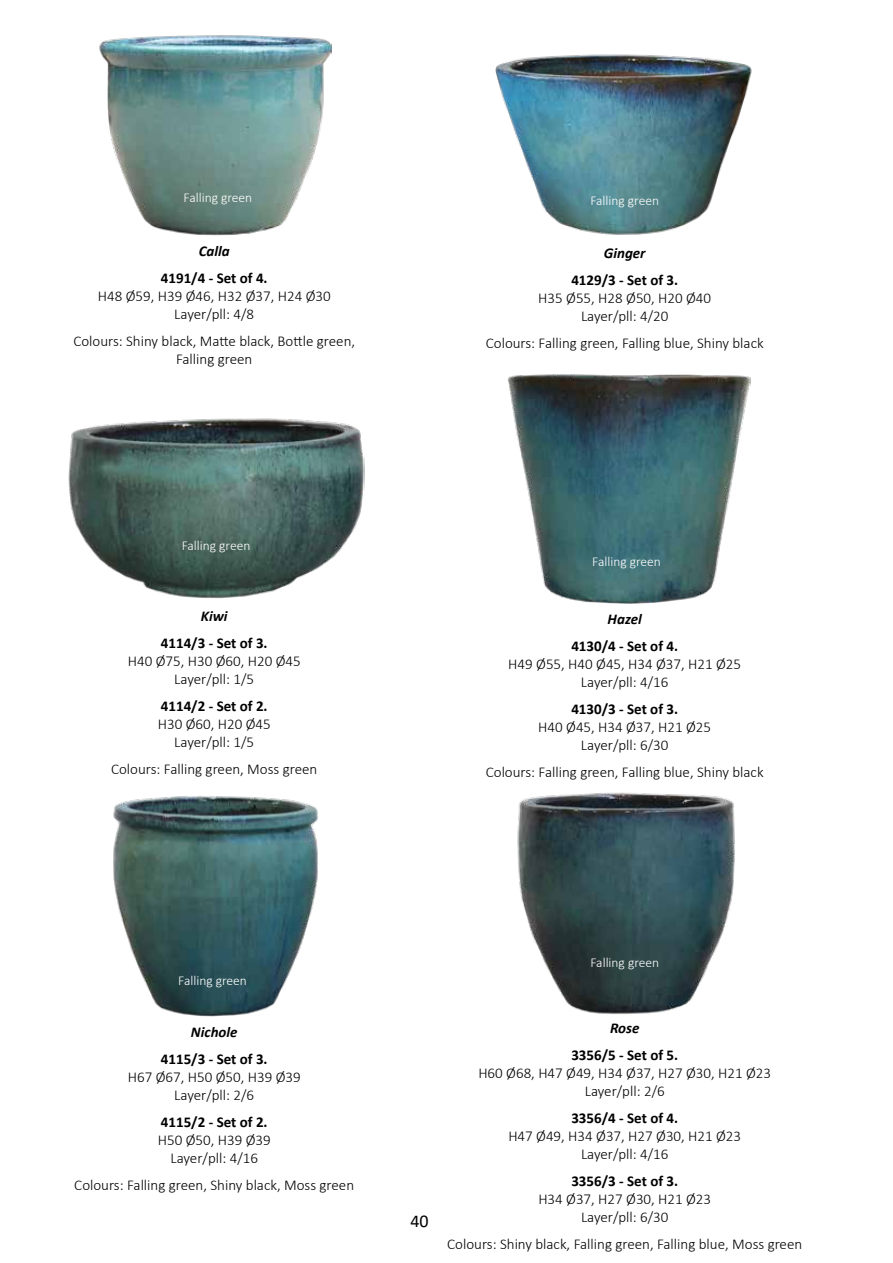
<style>
.page{position:relative;width:893px;height:1263px;background:#fff}
.page>*{position:absolute;margin:0;border:0;box-sizing:border-box;transform-origin:0 0}
.t1{font:18px "Calibri";color:#000}
.t2{font:300 15px/18px "Calibri";color:#000;text-align:center}
.t3{font:700 15px "Calibri";color:#000}
.t4{font:italic 700 15px "Calibri";color:#000}
.t5{font:300 13.5px "Calibri";color:#fff}
</style>
<div class="page">
<img style="left:508px;top:374px;width:242px;height:229px">
<img style="left:495px;top:54px;width:257px;height:181px">
<img style="left:517px;top:792px;width:218px;height:222px">
<img style="left:68px;top:418px;width:297px;height:181px">
<img style="left:99px;top:35px;width:233px;height:201px">
<img style="left:113px;top:796px;width:205px;height:221px">
<p class="t5" style="left:184px;top:190px;width:70px">Falling green</p>
<p class="t4" style="left:199px;top:241px;width:33px">Calla</p>
<p class="t3" style="left:161px;top:268px;width:108px">4191/4 - Set of 4.</p>
<p class="t2" style="left:98px;top:287px;width:234px">H48 Ø59, H39 Ø46, H32 Ø37, H24 Ø30<br>Layer/pll: 4/8</p>
<p class="t2" style="left:73px;top:332px;width:283px">Colours: Shiny black, Matte black, Bottle green,<br>Falling green</p>
<p class="t5" style="left:182px;top:537px;width:70px">Falling green</p>
<p class="t4" style="left:201px;top:605px;width:28px">Kiwi</p>
<p class="t3" style="left:161px;top:632px;width:108px">4114/3 - Set of 3.</p>
<p class="t2" style="left:128px;top:652px;width:174px">H40 Ø75, H30 Ø60, H20 Ø45<br>Layer/pll: 1/5</p>
<p class="t3" style="left:161px;top:695px;width:108px">4114/2 - Set of 2.</p>
<p class="t2" style="left:158px;top:715px;width:114px">H30 Ø60, H20 Ø45<br>Layer/pll: 1/5</p>
<p class="t2" style="left:111px;top:760px;width:208px">Colours: Falling green, Moss green</p>
<p class="t5" style="left:590px;top:192px;width:70px">Falling green</p>
<p class="t4" style="left:604px;top:242px;width:43px">Ginger</p>
<p class="t3" style="left:571px;top:269px;width:108px">4129/3 - Set of 3.</p>
<p class="t2" style="left:538px;top:288px;width:174px">H35 Ø55, H28 Ø50, H20 Ø40<br>Layer/pll: 4/20</p>
<p class="t2" style="left:486px;top:333px;width:279px">Colours: Falling green, Falling blue, Shiny black</p>
<p class="t5" style="left:592px;top:553px;width:70px">Falling green</p>
<p class="t4" style="left:608px;top:609px;width:36px">Hazel</p>
<p class="t3" style="left:571px;top:636px;width:108px">4130/4 - Set of 4.</p>
<p class="t2" style="left:508px;top:655px;width:234px">H49 Ø55, H40 Ø45, H34 Ø37, H21 Ø25<br>Layer/pll: 4/16</p>
<p class="t3" style="left:571px;top:699px;width:108px">4130/3 - Set of 3.</p>
<p class="t2" style="left:538px;top:718px;width:174px">H40 Ø45, H34 Ø37, H21 Ø25<br>Layer/pll: 6/30</p>
<p class="t2" style="left:486px;top:763px;width:279px">Colours: Falling green, Falling blue, Shiny black</p>
<p class="t5" style="left:178px;top:972px;width:70px">Falling green</p>
<p class="t4" style="left:191px;top:1021px;width:48px">Nichole</p>
<p class="t3" style="left:161px;top:1048px;width:108px">4115/3 - Set of 3.</p>
<p class="t2" style="left:128px;top:1067px;width:174px">H67 Ø67, H50 Ø50, H39 Ø39<br>Layer/pll: 2/6</p>
<p class="t3" style="left:161px;top:1111px;width:108px">4115/2 - Set of 2.</p>
<p class="t2" style="left:158px;top:1130px;width:114px">H50 Ø50, H39 Ø39<br>Layer/pll: 4/16</p>
<p class="t2" style="left:74px;top:1175px;width:281px">Colours: Falling green, Shiny black, Moss green</p>
<p class="t5" style="left:590px;top:954px;width:70px">Falling green</p>
<p class="t1" style="left:410px;top:1209px;width:20px">40</p>
<p class="t4" style="left:610px;top:1017px;width:31px">Rose</p>
<p class="t3" style="left:571px;top:1044px;width:108px">3356/5 - Set of 5.</p>
<p class="t2" style="left:478px;top:1063px;width:294px">H60 Ø68, H47 Ø49, H34 Ø37, H27 Ø30, H21 Ø23<br>Layer/pll: 2/6</p>
<p class="t3" style="left:571px;top:1107px;width:108px">3356/4 - Set of 4.</p>
<p class="t2" style="left:508px;top:1126px;width:234px">H47 Ø49, H34 Ø37, H27 Ø30, H21 Ø23<br>Layer/pll: 4/16</p>
<p class="t3" style="left:571px;top:1170px;width:108px">3356/3 - Set of 3.</p>
<p class="t2" style="left:538px;top:1189px;width:174px">H34 Ø37, H27 Ø30, H21 Ø23<br>Layer/pll: 6/30</p>
<p class="t2" style="left:447px;top:1234px;width:356px">Colours: Shiny black, Falling green, Falling blue, Moss green</p>
</div>
